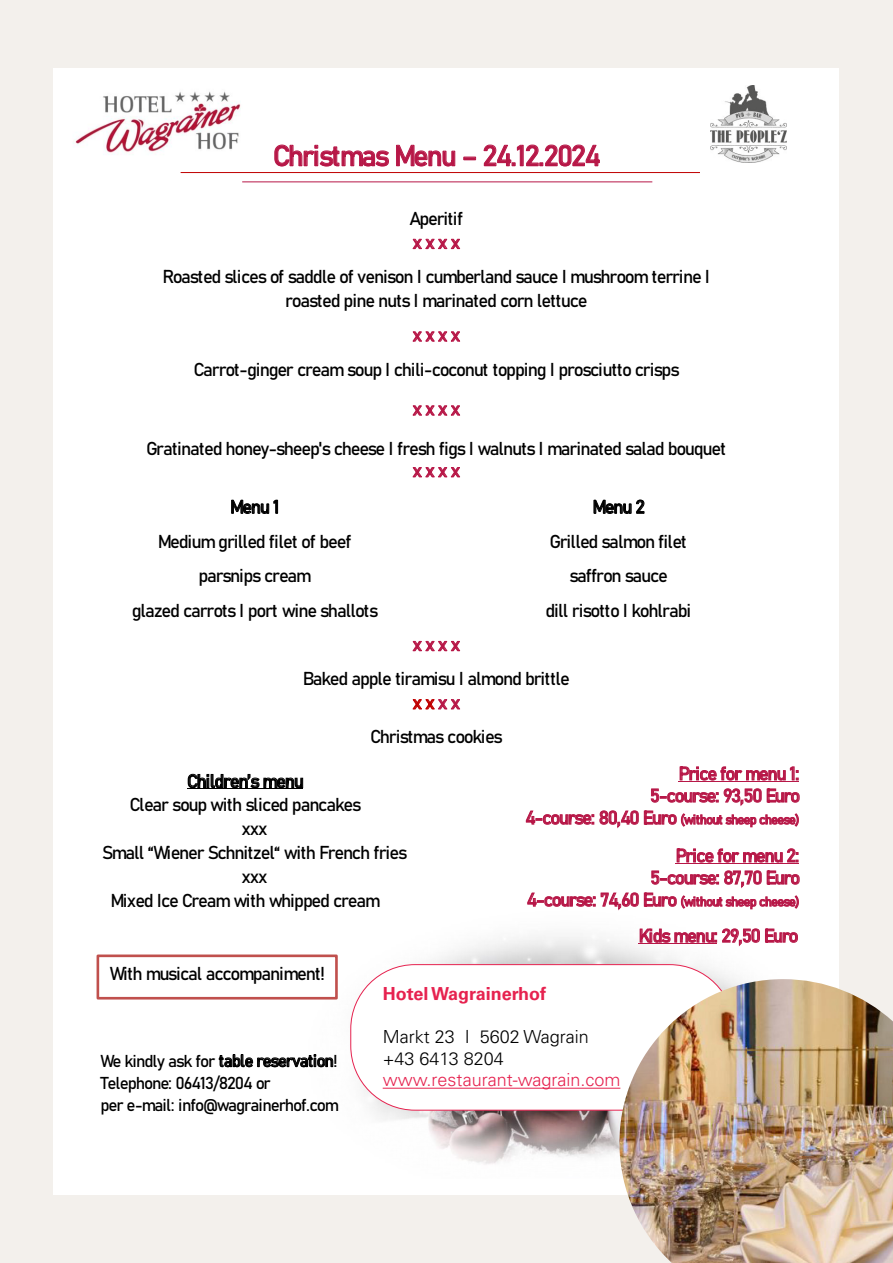
<style>
.page{position:relative;width:893px;height:1263px;background:#f3f0ec}
.page>*{position:absolute;margin:0;border:0;box-sizing:border-box;transform-origin:0 0}
.t1{font:300 semi-condensed 28.8px "Bahnschrift";letter-spacing:-.065em;color:#b71747}
.t2{font:300 semi-condensed 18.45px/34.3px "Bahnschrift";letter-spacing:-.065em;color:#000;text-align:center}
.t3{font:300 semi-condensed 18.45px/22px "Bahnschrift";letter-spacing:-.07em;color:#b71747;text-align:right}
.t4{font:300 18px/21.6px "Univers LT Std";color:#000}
.t5{font:300 18px "Univers LT Std";color:#e6224f}
.t6{font:700 18px "Univers LT Std";color:#e6224f}
.t7{font:300 semi-condensed 17.1px/22.2px "Bahnschrift";letter-spacing:-.065em;color:#000}
.t8{font:300 semi-condensed 13.05px "Bahnschrift";letter-spacing:-.065em;color:#b71747}
.s1{color:#c00000}
.s2{color:#b71747}
.s3{font-size:18.45px}
</style>
<div class="page">
<div style="left:54px;top:68px;width:785px;height:1127px;background:#fff"></div>
<img style="left:300px;top:935px;width:434px;height:229px">
<img style="left:711px;top:85px;width:75px;height:78px">
<hr style="left:679px;top:781px;width:120px;height:1px;background:#b71747">
<hr style="left:676px;top:863px;width:123px;height:1px;background:#b71747">
<hr style="left:639px;top:943px;width:78px;height:1px;background:#b71747">
<hr style="left:187px;top:788px;width:116px;height:1px;background:#000">
<div style="left:98px;top:956px;width:238px;height:42px;background:#fff"></div>
<div style="left:97px;top:954px;width:241px;height:45px;border:3px solid #c0504d"></div>
<hr style="left:242px;top:181px;width:410px;height:1px;background:#b71747">
<hr style="left:181px;top:172px;width:519px;height:1px;background:#c00000">
<img style="left:73px;top:91px;width:168px;height:64px">
<div style="left:351px;top:965px;width:383px;height:145px;background:#fff;border-radius:64px"></div>
<img style="left:619px;top:979px;width:274px;height:284px">
<hr style="left:383px;top:1088px;width:237px;height:1px;background:#e6224f">
<h1 class="t1" style="left:273px;top:134px;width:330px">Christmas Menu – 24.12.2024</h1>
<p class="t2" style="left:409px;top:200px;width:55px">Aperitif</p>
<p class="t3" style="left:413px;top:230px;width:49px">x x x x</p>
<p class="t2" style="left:162px;top:263px;width:549px;line-height:23.9px">Roasted slices of saddle of venison I cumberland sauce I mushroom terrine I roasted pine nuts I marinated corn lettuce</p>
<p class="t3" style="left:413px;top:322px;width:49px">x x x x</p>
<p class="t2" style="left:194px;top:351px;width:488px">Carrot-ginger cream soup I chili-coconut topping I prosciutto crisps</p>
<p class="t3" style="left:413px;top:396px;width:49px">x x x x</p>
<p class="t2" style="left:146px;top:430px;width:581px">Gratinated honey-sheep's cheese I fresh figs I walnuts I marinated salad bouquet</p>
<p class="t3" style="left:413px;top:458px;width:49px">x x x x</p>
<p class="t2" style="left:132px;top:488px;width:248px">Menu 1<br>Medium grilled filet of beef parsnips cream<br>glazed carrots I port wine shallots</p>
<p class="t2" style="left:545px;top:488px;width:147px">Menu 2<br>Grilled salmon filet saffron sauce<br>dill risotto I kohlrabi</p>
<p class="t3" style="left:413px;top:632px;width:49px">x x x x</p>
<p class="t2" style="left:303px;top:665px;width:269px;line-height:23.9px">Baked apple tiramisu I almond brittle <span class="s1">x x</span> <span class="s2">x x</span></p>
<p class="t2" style="left:370px;top:718px;width:134px">Christmas cookies</p>
<p class="t2" style="left:187px;top:763px;width:119px">Children’s menu</p>
<p class="t2" style="left:130px;top:786px;width:233px">Clear soup with sliced pancakes</p>
<p class="t2" style="left:241px;top:810px;width:28px">xxx</p>
<p class="t2" style="left:102px;top:834px;width:307px">Small “Wiener Schnitzel“ with French fries</p>
<p class="t2" style="left:241px;top:858px;width:28px">xxx</p>
<p class="t2" style="left:111px;top:882px;width:272px">Mixed Ice Cream with whipped cream</p>
<p class="t2" style="left:110px;top:955px;width:217px">With musical accompaniment!</p>
<p class="t3" style="left:650px;top:761px;width:152px">Price for menu 1:<br>5-course: 93,50 Euro</p>
<p class="t8" style="left:525px;top:810px;width:276px"><span class="s3">4-course: 80,40 Euro</span> (without sheep cheese)</p>
<p class="t3" style="left:650px;top:843px;width:152px">Price for menu 2:<br>5-course: 87,70 Euro</p>
<p class="t8" style="left:527px;top:892px;width:274px"><span class="s3">4-course: 74,60 Euro</span> (without sheep cheese)</p>
<p class="t3" style="left:639px;top:923px;width:161px">Kids menu: 29,50 Euro</p>
<p class="t7" style="left:100px;top:1048px;width:240px">We kindly ask for table reservation!<br>Telephone: 06413/8204 or<br>per e-mail: info@wagrainerhof.com</p>
<p class="t6" style="left:383px;top:983px;width:165px">Hotel Wagrainerhof</p>
<p class="t4" style="left:383px;top:1026px;width:207px">Markt 23 I 5602 Wagrain +43 6413 8204</p>
<p class="t5" style="left:383px;top:1069px;width:239px">www.restaurant-wagrain.com</p>
</div>
